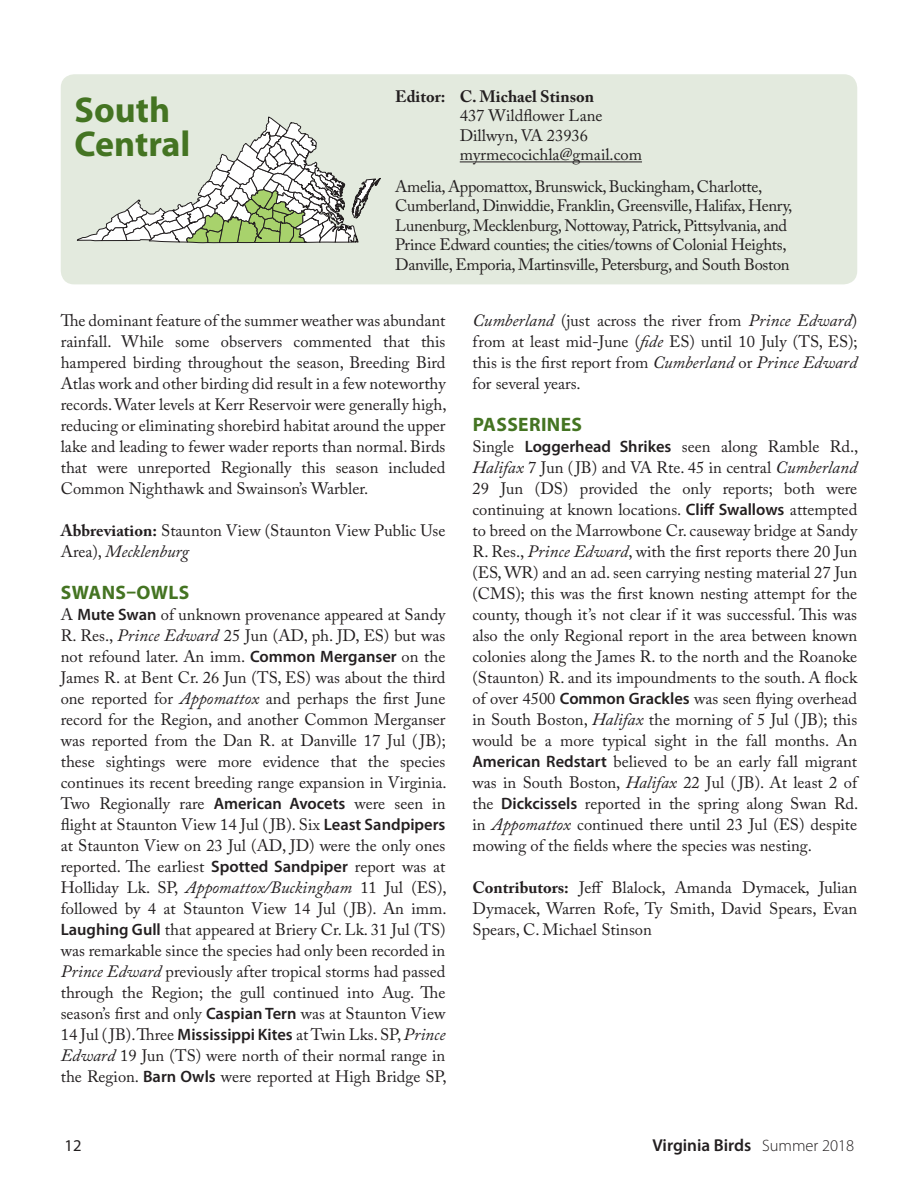
<style>
.page{position:relative;width:918px;height:1188px;background:#fff}
.page>*{position:absolute;margin:0;border:0;box-sizing:border-box;transform-origin:0 0}
.t1{font:700 36px/34.5px "Myriad Pro";color:#447422}
.t2{font:700 19.5px "Myriad Pro";letter-spacing:.02em;color:#447422}
.t3{font:600 17.25px "Myriad Pro";color:#231f20}
.t4{font:italic 17.25px "Adobe Caslon Pro";color:#231f20}
.t5{font:16.5px/21px "Adobe Caslon Pro";letter-spacing:-.005em;color:#231f20;text-align:justify}
.t6{font:700 16.5px "Adobe Caslon Pro";color:#231f20}
.t7{font:16.5px "Myriad Pro";color:#231f20}
.s1{font-weight:700}
.s2{font-style:normal;font-size:16.5px}
.s3{font-family:"Myriad Pro";font-weight:600}
.s4{font-style:italic;font-size:17.25px}
.s5{font-weight:300;font-size:16.5px}
</style>
<div class="page">
<div style="left:61px;top:74px;width:796px;height:210px;background:#e3eade;border-radius:14px"></div>
<hr style="left:460px;top:162px;width:182px;height:1px;background:#231f20">
<svg style="left:77px;top:116px;width:304px;height:127px"></svg>
<h1 class="t1" style="left:75px;top:91px;width:118px">South<br>Central</h1>
<p class="t6" style="left:395px;top:86px;width:200px">Editor: C. Michael Stinson</p>
<p class="t5" style="left:460px;top:106px;width:184px;line-height:19.5px;text-align:left">437 Wildflower Lane<br>Dillwyn, VA 23936 myrmecocichla@gmail.com</p>
<p class="t5" style="left:395px;top:176px;width:399px;line-height:19.5px;text-align:left">Amelia, Appomattox, Brunswick, Buckingham, Charlotte, Cumberland, Dinwiddie, Franklin, Greensville, Halifax, Henry, Lunenburg, Mecklenburg, Nottoway, Patrick, Pittsylvania, and Prince Edward counties; the cities/towns of Colonial Heights, Danville, Emporia, Martinsville, Petersburg, and South Boston</p>
<p class="t5" style="left:61px;top:310px;width:387px">The dominant feature of the summer weather was abundant rainfall. While some observers commented that this hampered birding throughout the season, Breeding Bird Atlas work and other birding did result in a few noteworthy records. Water levels at Kerr Reservoir were generally high, reducing or eliminating shorebird habitat around the upper lake and leading to fewer wader reports than normal. Birds that were unreported Regionally this season included Common Nighthawk and Swainson’s Warbler.</p>
<p class="t5" style="left:61px;top:520px;width:386px"><span class="s1">Abbreviation:</span> Staunton View (Staunton View Public Use</p>
<p class="t4" style="left:61px;top:541px;width:130px"><span class="s2">Area),</span> Mecklenburg</p>
<p class="t2" style="left:61px;top:580px;width:130px">SWANS–OWLS</p>
<p class="t5" style="left:61px;top:604px;width:387px">A <span class="s3">Mute Swan</span> of unknown provenance appeared at Sandy R. Res., <span class="s4">Prince Edward</span> 25 Jun (AD, ph. JD, ES) but was not refound later. An imm. <span class="s3">Common Merganser</span> on the James R. at Bent Cr. 26 Jun (TS, ES) was about the third one reported for <span class="s4">Appomattox</span> and perhaps the first June record for the Region, and another Common Merganser was reported from the Dan R. at Danville 17 Jul ( JB); these sightings were more evidence that the species continues its recent breeding range expansion in Virginia.<br>Two Regionally rare <span class="s3">American Avocets</span> were seen in flight at Staunton View 14 Jul ( JB). Six <span class="s3">Least Sandpipers </span>at Staunton View on 23 Jul (AD, JD) were the only ones reported. The earliest <span class="s3">Spotted Sandpiper</span> report was at Holliday Lk. SP, <span class="s4">Appomattox/Buckingham</span> 11 Jul (ES), followed by 4 at Staunton View 14 Jul ( JB). An imm.<br><span class="s3">Laughing Gull</span> that appeared at Briery Cr. Lk. 31 Jul (TS) was remarkable since the species had only been recorded in <span class="s4">Prince Edward</span> previously after tropical storms had passed through the Region; the gull continued into Aug. The season’s first and only <span class="s3">Caspian Tern</span> was at Staunton View 14 Jul ( JB). Three <span class="s3">Mississippi Kites</span> at Twin Lks. SP, <span class="s4">Prince Edward</span> 19 Jun (TS) were north of their normal range in the Region. <span class="s3">Barn Owls</span> were reported at High Bridge SP,</p>
<p class="t5" style="left:472px;top:310px;width:387px"><span class="s4">Cumberland</span> (just across the river from <span class="s4">Prince Edward</span>) from at least mid-June (<span class="s4">fide</span> ES) until 10 July (TS, ES); this is the first report from <span class="s4">Cumberland</span> or <span class="s4">Prince Edward </span>for several years.</p>
<p class="t2" style="left:473px;top:412px;width:111px">PASSERINES</p>
<p class="t5" style="left:472px;top:436px;width:387px">Single <span class="s3">Loggerhead Shrikes</span> seen along Ramble Rd., <span class="s4">Halifax</span> 7 Jun ( JB) and VA Rte. 45 in central <span class="s4">Cumberland </span>29 Jun (DS) provided the only reports; both were continuing at known locations. <span class="s3">Cliff Swallows</span> attempted to breed on the Marrowbone Cr. causeway bridge at Sandy R. Res., <span class="s4">Prince Edward</span>, with the first reports there 20 Jun (ES, WR) and an ad. seen carrying nesting material 27 Jun (CMS); this was the first known nesting attempt for the county, though it’s not clear if it was successful. This was also the only Regional report in the area between known colonies along the James R. to the north and the Roanoke (Staunton) R. and its impoundments to the south. A flock of over 4500 <span class="s3">Common Grackles</span> was seen flying overhead in South Boston, <span class="s4">Halifax</span> the morning of 5 Jul ( JB); this would be a more typical sight in the fall months. An <span class="s3">American Redstart</span> believed to be an early fall migrant was in South Boston, <span class="s4">Halifax</span> 22 Jul ( JB). At least 2 of the <span class="s3">Dickcissels</span> reported in the spring along Swan Rd. in <span class="s4">Appomattox</span> continued there until 23 Jul (ES) despite mowing of the fields where the species was nesting.</p>
<p class="t5" style="left:473px;top:877px;width:386px"><span class="s1">Contributors:</span> Jeff Blalock, Amanda Dymacek, Julian Dymacek, Warren Rofe, Ty Smith, David Spears, Evan Spears, C. Michael Stinson</p>
<p class="t7" style="left:65px;top:1136px;width:18px">12</p>
<p class="t3" style="left:653px;top:1134px;width:203px">Virginia Birds <span class="s5">Summer 2018</span></p>
</div>
